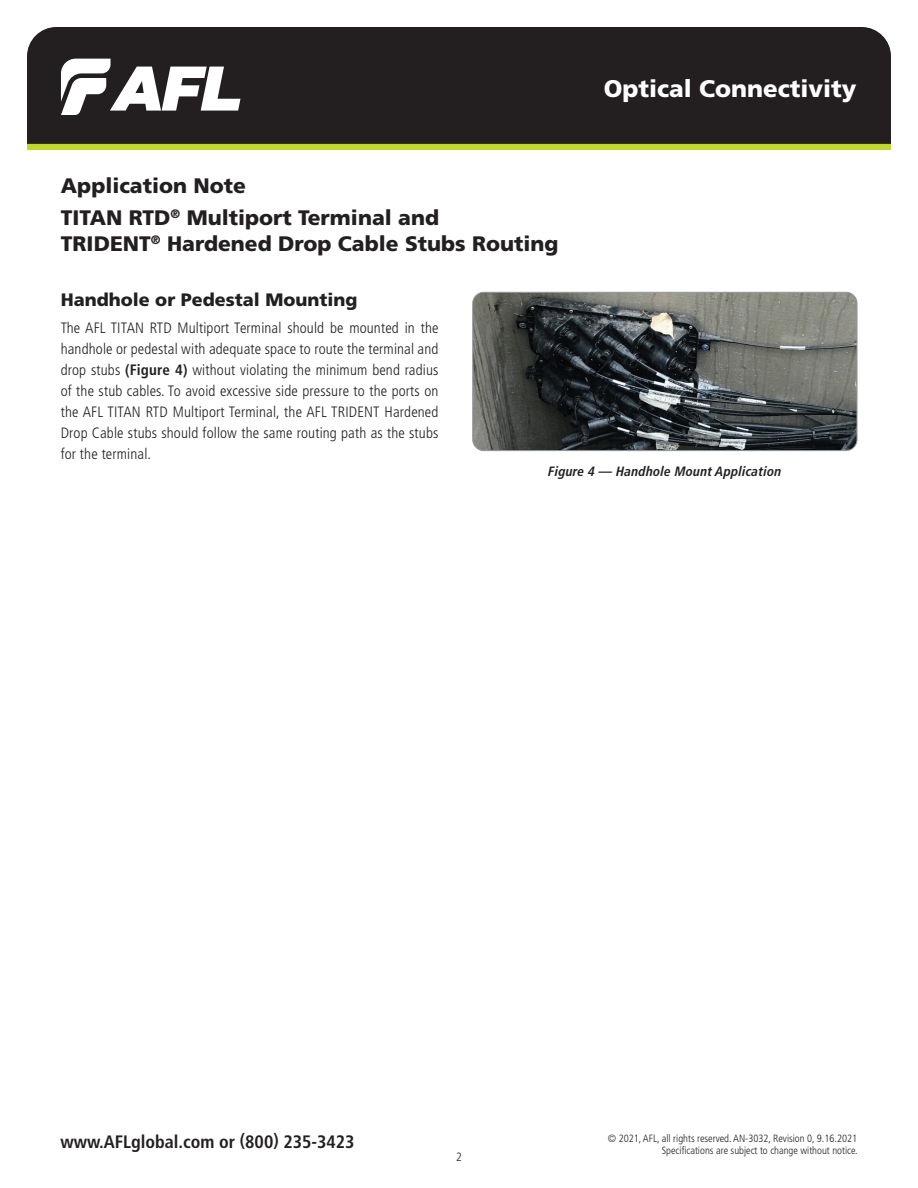
<style>
.page{position:relative;width:918px;height:1188px;background:#fff}
.page>*{position:absolute;margin:0;border:0;box-sizing:border-box;transform-origin:0 0}
.t1{font:900 24px "Frutiger LT Std";color:#fff}
.t2{font:900 21px/32.2px "Frutiger LT Std";color:#231f20}
.t3{font:700 condensed 18px "Frutiger LT Std";color:#231f20}
.t4{font:900 18px "Frutiger LT Std";color:#231f20}
.t5{font:300 condensed 15px/21px "Frutiger LT Std";letter-spacing:.01em;color:#231f20;text-align:justify}
.t6{font:italic 700 condensed 13.5px "Frutiger LT Pro";letter-spacing:.01em;color:#231f20}
.t7{font:300 condensed 12px "Frutiger LT Std";color:#231f20}
.t8{font:300 condensed 10.5px/12px "Frutiger LT Std";color:#231f20;text-align:right}
.s1{font-weight:700}
</style>
<div class="page">
<div style="left:27px;top:132px;width:864px;height:18px;background:#c1d72f"></div>
<div style="left:27px;top:27px;width:864px;height:117px;background:#231f20"></div>
<svg style="left:61px;top:59px;width:179px;height:56px"></svg>
<img style="left:473px;top:292px;width:384px;height:159px">
<div style="left:473px;top:292px;width:384px;height:159px;border:1px solid #939598;border-radius:11px"></div>
<h2 class="t2" style="left:61px;top:169px;width:380px">Application Note<br>TITAN RTD<sup>®</sup> Multiport Terminal and</h2>
<h2 class="t2" style="left:61px;top:227px;width:499px">TRIDENT<sup>®</sup> Hardened Drop Cable Stubs Routing</h2>
<p class="t4" style="left:61px;top:288px;width:298px">Handhole or Pedestal Mounting</p>
<p class="t5" style="left:61px;top:317px;width:379px">The AFL TITAN RTD Multiport Terminal should be mounted in the handhole or pedestal with adequate space to route the terminal and drop stubs <span class="s1">(Figure 4)</span> without violating the minimum bend radius of the stub cables. To avoid excessive side pressure to the ports on the AFL TITAN RTD Multiport Terminal, the AFL TRIDENT Hardened Drop Cable stubs should follow the same routing path as the stubs for the terminal.</p>
<h1 class="t1" style="left:604px;top:74px;width:254px">Optical Connectivity</h1>
<p class="t6" style="left:548px;top:463px;width:235px">Figure 4 — Handhole Mount Application</p>
<p class="t3" style="left:60px;top:1131px;width:296px">www.AFLglobal.com or (800) 235-3423</p>
<p class="t8" style="left:608px;top:1132px;width:251px">© 2021, AFL, all rights reserved. AN-3032, Revision 0, 9.16.2021<br>Specifications are subject to change without notice.</p>
<p class="t7" style="left:456px;top:1150px;width:7px">2</p>
</div>
